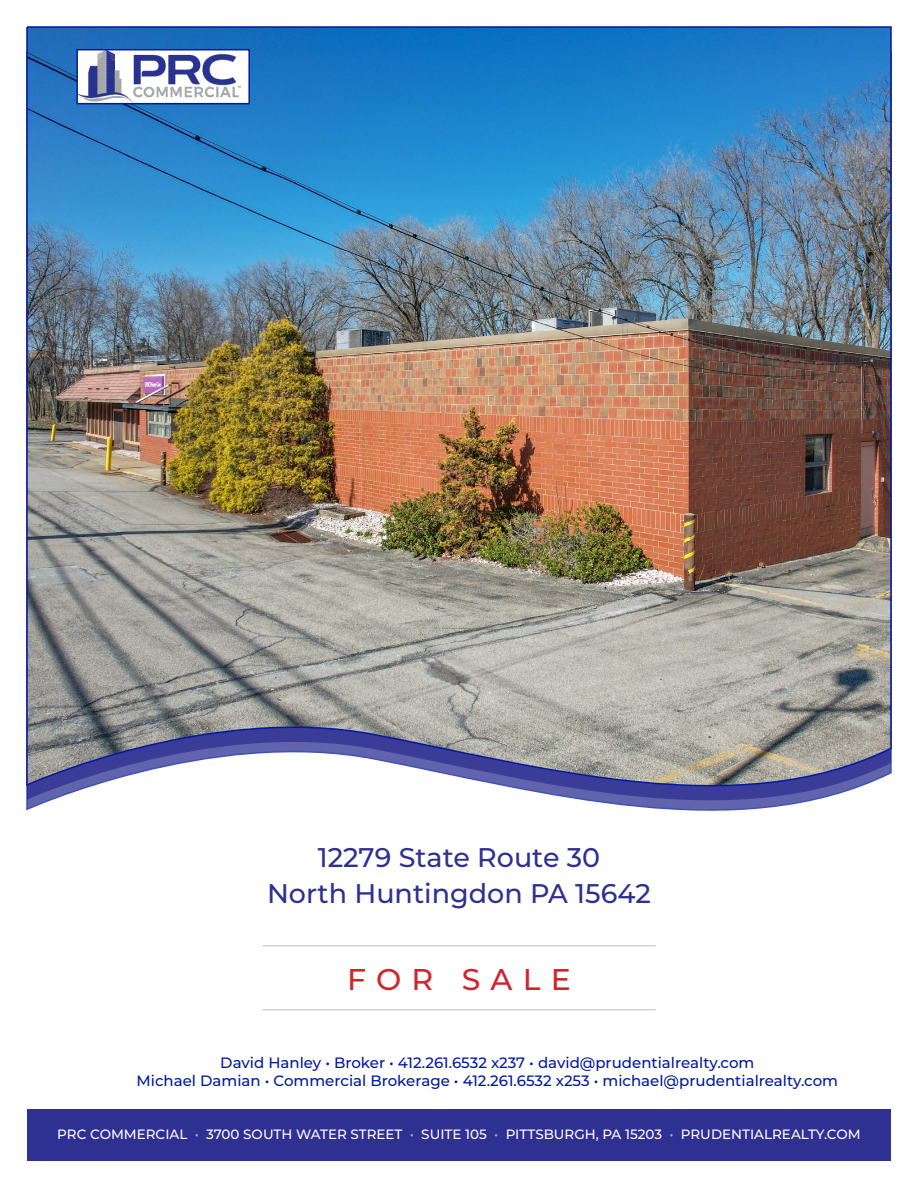
<style>
.page{position:relative;width:918px;height:1188px;background:#fff}
.page>*{position:absolute;margin:0;border:0;box-sizing:border-box;transform-origin:0 0}
.t1{font:500 30px "Montserrat";letter-spacing:.34em;color:#d1232a}
.t2{font:500 27px "Montserrat";color:#2e3092}
.t3{font:500 15px "Montserrat";color:#00199f}
.t4{font:500 13.5px "Montserrat";color:#fff}
.s1{color:#a9a8aa}
</style>
<div class="page">
<div style="left:27px;top:1110px;width:864px;height:51px;background:#2e3092"></div>
<img style="left:26px;top:26px;width:866px;height:785px">
<hr style="left:262px;top:945px;width:394px;height:2px;background:#a9a8aa">
<hr style="left:262px;top:1009px;width:394px;height:1px;background:#a9a8aa">
<div style="left:77px;top:50px;width:172px;height:54px;background:#fff"></div>
<img style="left:79px;top:52px;width:161px;height:49px">
<div style="left:76px;top:49px;width:174px;height:55px;border:2px solid #00199f"></div>
<p class="t2" style="left:318px;top:839px;width:284px">12279 State Route 30</p>
<p class="t2" style="left:267px;top:875px;width:385px">North Huntingdon PA 15642</p>
<p class="t1" style="left:347px;top:958px;width:225px">FOR SALE</p>
<p class="t3" style="left:220px;top:1052px;width:536px">David Hanley • Broker • 412.261.6532 x237 • david@prudentialrealty.com</p>
<p class="t3" style="left:137px;top:1070px;width:703px">Michael Damian • Commercial Brokerage • 412.261.6532 x253 • michael@prudentialrealty.com</p>
<p class="t4" style="left:57px;top:1125px;width:805px">PRC COMMERCIAL <span class="s1">•</span> 3700 SOUTH WATER STREET <span class="s1">•</span> SUITE 105 <span class="s1">•</span> PITTSBURGH, PA 15203 <span class="s1">•</span> PRUDENTIALREALTY.COM</p>
</div>
